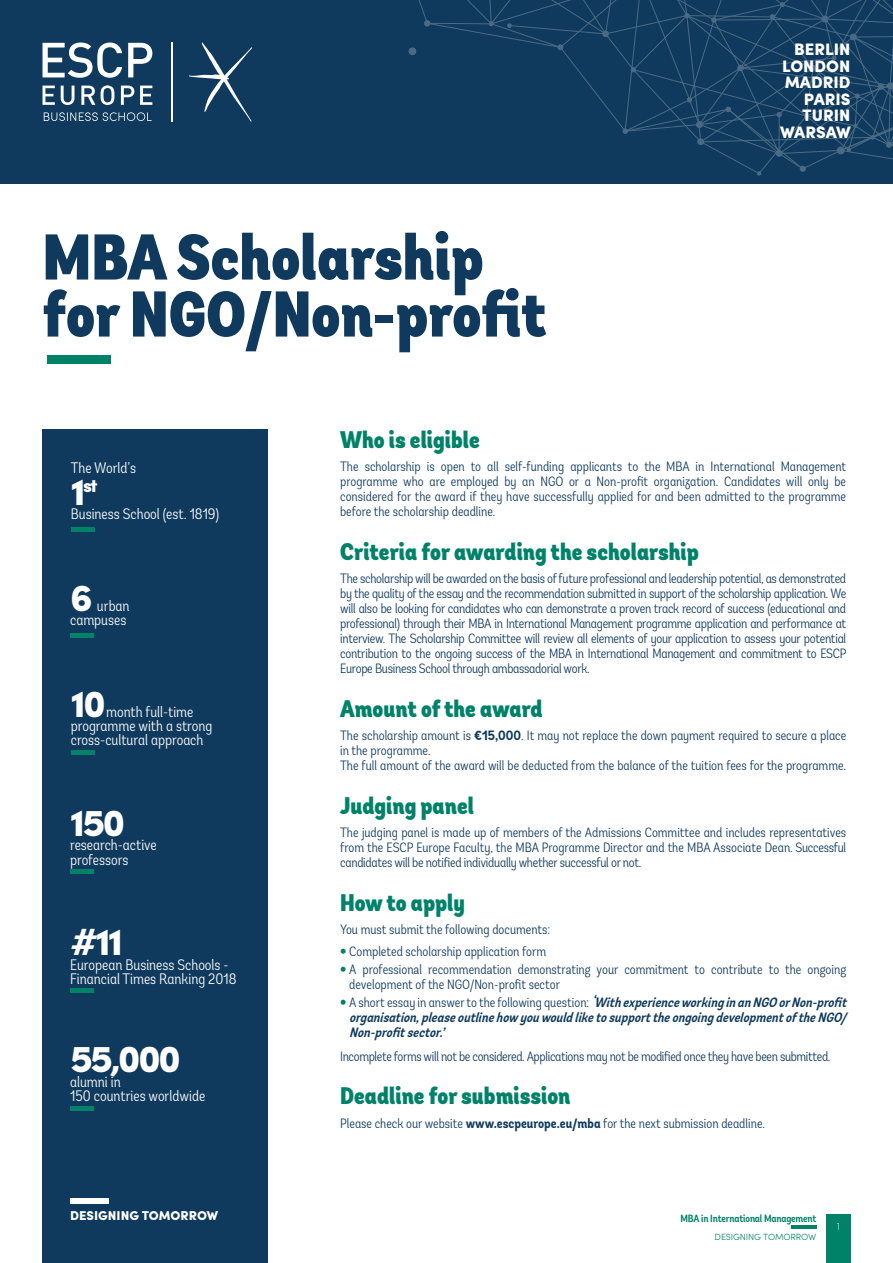
<style>
.page{position:relative;width:893px;height:1263px;background:#fff}
.page>*{position:absolute;margin:0;border:0;box-sizing:border-box;transform-origin:0 0}
.t1{font:900 condensed 64.5px/57px "Andes";color:#0f3a5d}
.t2{font:900 37.95px "Sofia Pro";letter-spacing:-.075em;color:#fff}
.t3{font:900 condensed 24px "Andes";color:#008269}
.t4{font:900 18.75px "Sofia Pro";color:#fff}
.t5{font:900 16.65px/16.6px "Sofia Pro";color:#fff;text-align:right}
.t6{font:300 condensed 15.15px/14.4px "Andes";color:#fff}
.t7{font:300 condensed 13.5px/15px "Andes";color:#0f3a5d;text-align:justify}
.t8{font:italic 600 condensed 13.5px/15px "Andes";color:#0f3a5d;text-align:justify}
.t9{font:300 condensed 13.5px "Andes";letter-spacing:-.025em;color:#0f3a5d}
.t10{font:900 12.9px "Sofia Pro";color:#fff}
.t11{font:600 condensed 10.5px "Andes";letter-spacing:-.015em;color:#008269}
.t12{font:200 10.5px "Sofia Pro";color:#fff}
.t13{font:300 9px "Sofia Pro";letter-spacing:-.015em;color:#008269}
.s1{font-size:37.95px}
.s2{font-weight:700}
.s3{font-weight:900;font-size:16.5px;color:#008269}
.s4{font-weight:900;font-style:normal;font-size:16.5px;color:#008269}
.s5{font-weight:300;font-style:normal}
</style>
<div class="page">
<div style="left:0;top:0;width:893px;height:184px;background:#0f3a5d"></div>
<svg style="left:43px;top:43px;width:109px;height:35px"></svg>
<svg style="left:189px;top:42px;width:63px;height:80px"></svg>
<svg style="left:43px;top:85px;width:109px;height:20px"></svg>
<svg style="left:44px;top:112px;width:108px;height:9px"></svg>
<hr style="left:172px;top:43px;width:1px;height:79px;background:#fff">
<svg style="left:408px;top:0;width:485px;height:176px"></svg>
<div style="left:47px;top:355px;width:64px;height:9px;background:#008269"></div>
<div style="left:43px;top:429px;width:225px;height:834px;background:#0f3a5d"></div>
<div style="left:70px;top:1198px;width:39px;height:6px;background:#fff"></div>
<div style="left:826px;top:1214px;width:24px;height:49px;background:#008269"></div>
<hr style="left:791px;top:1226px;width:25px;height:3px;background:#008269">
<hr style="left:70px;top:1106px;width:24px;height:4px;background:#008269">
<hr style="left:70px;top:633px;width:24px;height:4px;background:#008269">
<div style="left:70px;top:988px;width:24px;height:5px;background:#008269"></div>
<div style="left:70px;top:869px;width:24px;height:5px;background:#008269"></div>
<div style="left:71px;top:750px;width:24px;height:5px;background:#008269"></div>
<hr style="left:71px;top:527px;width:24px;height:4px;background:#008269">
<h1 class="t1" style="left:43px;top:232px;width:506px">MBA Scholarship for NGO/Non-profit</h1>
<p class="t5" style="left:780px;top:40px;width:72px">BERLIN<br>LONDON<br>MADRID<br>PARIS<br>TURIN<br>WARSAW</p>
<p class="t6" style="left:71px;top:460px;width:67px">The World’s</p>
<h3 class="t4" style="left:71px;top:470px;width:28px"><span class="s1">1</span>st</h3>
<p class="t6" style="left:71px;top:507px;width:150px">Business School (est. 1819)</p>
<h2 class="t2" style="left:70px;top:568px;width:24px">6</h2>
<p class="t6" style="left:70px;top:598px;width:61px;text-align:right">urban campuses</p>
<h2 class="t2" style="left:71px;top:673px;width:37px">10</h2>
<p class="t6" style="left:71px;top:704px;width:143px;text-indent:35px">month full-time programme with a strong cross-cultural approach</p>
<h2 class="t2" style="left:70px;top:793px;width:57px">150</h2>
<p class="t6" style="left:70px;top:838px;width:88px">research-active professors</p>
<h2 class="t2" style="left:70px;top:912px;width:54px">#11</h2>
<p class="t6" style="left:70px;top:957px;width:168px">European Business Schools -<br>Financial Times Ranking 2018</p>
<h2 class="t2" style="left:70px;top:1029px;width:112px">55,000</h2>
<p class="t6" style="left:70px;top:1074px;width:137px">alumni in<br>150 countries worldwide</p>
<p class="t10" style="left:70px;top:1206px;width:150px">DESIGNING TOMORROW</p>
<h3 class="t3" style="left:340px;top:423px;width:141px">Who is eligible</h3>
<p class="t7" style="left:340px;top:459px;width:507px">The scholarship is open to all self-funding applicants to the MBA in International Management programme who are employed by an NGO or a Non-profit organization. Candidates will only be considered for the award if they have successfully applied for and been admitted to the programme before the scholarship deadline.</p>
<h3 class="t3" style="left:340px;top:535px;width:360px">Criteria for awarding the scholarship</h3>
<p class="t7" style="left:340px;top:571px;width:508px">The scholarship will be awarded on the basis of future professional and leadership potential, as demonstrated by the quality of the essay and the recommendation submitted in support of the scholarship application. We will also be looking for candidates who can demonstrate a proven track record of success (educational and professional) through their MBA in International Management programme application and performance at interview. The Scholarship Committee will review all elements of your application to assess your potential contribution to the ongoing success of the MBA in International Management and commitment to ESCP Europe Business School through ambassadorial work.</p>
<h3 class="t3" style="left:340px;top:692px;width:204px">Amount of the award</h3>
<p class="t7" style="left:340px;top:728px;width:508px;text-align:left">The scholarship amount is <span class="s2">€15,000</span>. It may not replace the down payment required to secure a place in the programme.<br>The full amount of the award will be deducted from the balance of the tuition fees for the programme.</p>
<h3 class="t3" style="left:340px;top:789px;width:135px">Judging panel</h3>
<p class="t7" style="left:340px;top:825px;width:508px">The judging panel is made up of members of the Admissions Committee and includes representatives from the ESCP Europe Faculty, the MBA Programme Director and the MBA Associate Dean. Successful candidates will be notified individually whether successful or not.</p>
<h3 class="t3" style="left:340px;top:887px;width:126px">How to apply</h3>
<p class="t7" style="left:340px;top:922px;width:212px">You must submit the following documents:</p>
<p class="t7" style="left:340px;top:944px;width:207px"><span class="s3">•</span> Completed scholarship application form</p>
<p class="t7" style="left:349px;top:962px;width:498px;text-indent:-9px"><span class="s3">•</span> A professional recommendation demonstrating your commitment to contribute to the ongoing development of the NGO/Non-profit sector</p>
<p class="t8" style="left:349px;top:995px;width:503px;text-indent:-9px"><span class="s4">•</span> <span class="s5">A short essay in answer to the following question:</span> ‘WithexperienceworkinginanNGOorNon-profit organisation,pleaseoutlinehow youwouldliketosupporttheongoingdevelopmentoftheNGO/ Non-profitsector.’</p>
<p class="t9" style="left:340px;top:1048px;width:492px">Incomplete forms will not be considered. Applications may not be modified once they have been submitted.</p>
<h3 class="t3" style="left:340px;top:1080px;width:232px">Deadline for submission</h3>
<p class="t7" style="left:340px;top:1116px;width:426px">Please check our website <span class="s2">www.escpeurope.eu/mba</span> for the next submission deadline.</p>
<p class="t11" style="left:680px;top:1211px;width:138px">MBA in International Management</p>
<p class="t13" style="left:715px;top:1230px;width:103px">DESIGNING TOMORROW</p>
<p class="t12" style="left:837px;top:1219px;width:5px">1</p>
</div>
